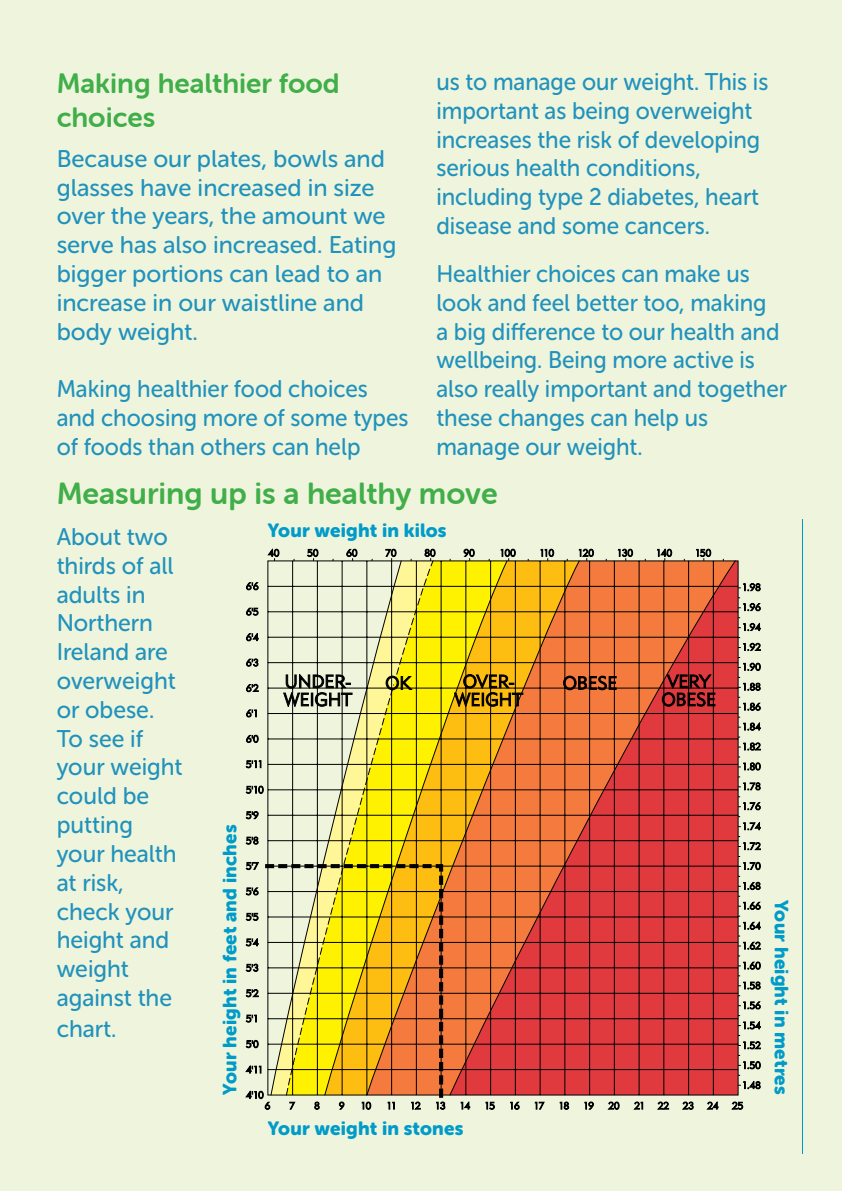
<style>
.page{position:relative;width:842px;height:1191px;background:#eff5dd}
.page>*{position:absolute;margin:0;border:0;box-sizing:border-box;transform-origin:0 0}
.t1{font:30.6px "Museo Sans Rounded 700";color:#40ae49}
.t2{font:28px/33.6px "Museo Sans Rounded 700";color:#40ae49}
.t3{font:24px/28.8px "Museo Sans Rounded 500";color:#2192bc;scale:.95 1}
.t4{font:24px/28.8px "Museo Sans Rounded 500";color:#2192bc}
.t5{font:19px "Museo Sans Rounded 900";letter-spacing:.01em;color:#009bc9}
</style>
<div class="page">
<svg style="left:267px;top:548px;width:12px;height:12px"></svg>
<svg style="left:307px;top:549px;width:11px;height:11px"></svg>
<svg style="left:346px;top:549px;width:11px;height:11px"></svg>
<svg style="left:385px;top:549px;width:11px;height:11px"></svg>
<svg style="left:424px;top:548px;width:11px;height:12px"></svg>
<div style="left:469px;top:549px;width:6px;height:8px;border:1px solid #000;border-radius:50%"></div>
<svg style="left:463px;top:548px;width:11px;height:12px"></svg>
<div style="left:510px;top:549px;width:6px;height:8px;border:1px solid #000;border-radius:50%"></div>
<svg style="left:500px;top:549px;width:15px;height:11px"></svg>
<svg style="left:540px;top:549px;width:14px;height:11px"></svg>
<div style="left:588px;top:549px;width:6px;height:8px;border:1px solid #000;border-radius:50%"></div>
<svg style="left:578px;top:548px;width:15px;height:12px"></svg>
<svg style="left:617px;top:548px;width:16px;height:12px"></svg>
<svg style="left:657px;top:548px;width:15px;height:12px"></svg>
<svg style="left:696px;top:549px;width:15px;height:11px"></svg>
<svg style="left:739px;top:1075px;width:22px;height:14px"></svg>
<div style="left:755px;top:1061px;width:6px;height:8px;border:1px solid #000;border-radius:50%"></div>
<svg style="left:739px;top:1055px;width:21px;height:14px"></svg>
<svg style="left:739px;top:1035px;width:22px;height:14px"></svg>
<svg style="left:739px;top:1015px;width:22px;height:14px"></svg>
<svg style="left:739px;top:896px;width:22px;height:113px"></svg>
<svg style="left:739px;top:876px;width:22px;height:14px"></svg>
<div style="left:755px;top:862px;width:6px;height:8px;border:1px solid #000;border-radius:50%"></div>
<svg style="left:739px;top:856px;width:21px;height:14px"></svg>
<svg style="left:739px;top:836px;width:22px;height:14px"></svg>
<svg style="left:739px;top:816px;width:22px;height:14px"></svg>
<svg style="left:739px;top:796px;width:22px;height:14px"></svg>
<svg style="left:739px;top:717px;width:22px;height:73px"></svg>
<svg style="left:739px;top:697px;width:22px;height:14px"></svg>
<svg style="left:739px;top:677px;width:22px;height:14px"></svg>
<div style="left:755px;top:663px;width:6px;height:8px;border:1px solid #000;border-radius:50%"></div>
<svg style="left:739px;top:657px;width:21px;height:14px"></svg>
<svg style="left:739px;top:637px;width:22px;height:14px"></svg>
<svg style="left:739px;top:617px;width:22px;height:14px"></svg>
<svg style="left:739px;top:597px;width:22px;height:14px"></svg>
<svg style="left:739px;top:583px;width:22px;height:8px"></svg>
<svg style="left:460px;top:1101px;width:10px;height:8px"></svg>
<svg style="left:485px;top:1101px;width:10px;height:9px"></svg>
<svg style="left:510px;top:1101px;width:10px;height:9px"></svg>
<svg style="left:534px;top:1101px;width:11px;height:9px"></svg>
<svg style="left:559px;top:1101px;width:10px;height:9px"></svg>
<svg style="left:584px;top:1101px;width:10px;height:8px"></svg>
<svg style="left:608px;top:1101px;width:11px;height:9px"></svg>
<svg style="left:633px;top:1101px;width:10px;height:9px"></svg>
<svg style="left:657px;top:1101px;width:12px;height:9px"></svg>
<svg style="left:682px;top:1101px;width:12px;height:9px"></svg>
<svg style="left:706px;top:1101px;width:13px;height:9px"></svg>
<svg style="left:731px;top:1101px;width:12px;height:9px"></svg>
<svg style="left:245px;top:836px;width:14px;height:9px"></svg>
<svg style="left:245px;top:811px;width:14px;height:8px"></svg>
<div style="left:258px;top:785px;width:6px;height:8px;border:1px solid #000;border-radius:50%"></div>
<svg style="left:245px;top:785px;width:18px;height:9px"></svg>
<svg style="left:245px;top:760px;width:17px;height:8px"></svg>
<div style="left:253px;top:735px;width:6px;height:8px;border:1px solid #000;border-radius:50%"></div>
<svg style="left:246px;top:734px;width:12px;height:9px"></svg>
<svg style="left:246px;top:709px;width:11px;height:8px"></svg>
<svg style="left:246px;top:683px;width:13px;height:9px"></svg>
<svg style="left:246px;top:658px;width:13px;height:9px"></svg>
<svg style="left:246px;top:633px;width:13px;height:8px"></svg>
<svg style="left:246px;top:607px;width:13px;height:9px"></svg>
<svg style="left:246px;top:582px;width:13px;height:8px"></svg>
<svg style="left:245px;top:862px;width:201px;height:248px"></svg>
<svg style="left:267px;top:560px;width:472px;height:535px;background:#d68243"></svg>
<p class="t2" style="left:57px;top:67px;width:285px">Making healthier food choices</p>
<p class="t4" style="left:57px;top:144px;width:341px">Because our plates, bowls and glasses have increased in size over the years, the amount we serve has also increased. Eating bigger portions can lead to an increase in our waistline and body weight.</p>
<p class="t3" style="left:57px;top:375px;width:372px">Making healthier food choices and choosing more of some types of foods than others can help</p>
<p class="t3" style="left:436px;top:67px;width:351px">us to manage our weight. This is important as being overweight increases the risk of developing serious health conditions, including type 2 diabetes, heart disease and some cancers.</p>
<p class="t3" style="left:436px;top:259px;width:370px">Healthier choices can make us look and feel better too, making<br>a big difference to our health and wellbeing. Being more active is also really important and together these changes can help us manage our weight.</p>
<p class="t1" style="left:57px;top:476px;width:442px">Measuring up is a healthy move</p>
<p class="t4" style="left:57px;top:522px;width:127px">About two thirds of all adults in<br>Northern<br>Ireland are overweight or obese.<br>To see if your weight could be putting your health at risk, check your height and weight against the</p>
<p class="t4" style="left:57px;top:1014px;width:61px">chart.</p>
<p class="t5" style="left:268px;top:520px;width:180px">Your weight in kilos</p>
<p class="t5" style="left:219px;top:1094px;width:272px;rotate:-90deg">Your height in feet and inches</p>
<p class="t5" style="left:268px;top:1117px;width:197px">Your weight in stones</p>
<p class="t5" style="left:792px;top:900px;width:196px;rotate:90deg">Your height in metres</p>
</div>
